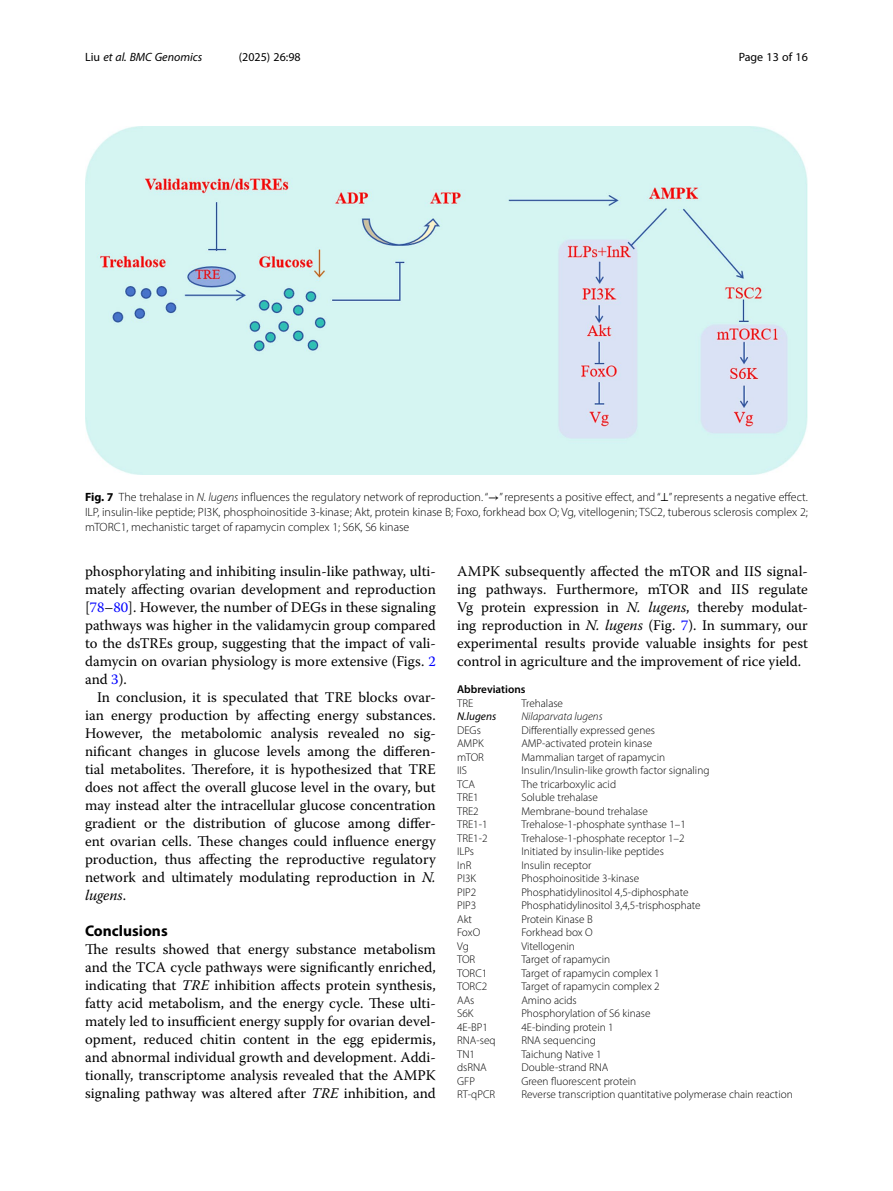
<style>
.page{position:relative;width:893px;height:1191px;background:#fff}
.page>*{position:absolute;margin:0;border:0;box-sizing:border-box;transform-origin:0 0}
.Head_1{font:700 15.45px "Myriad Pro";color:#000}
.Body_Text_Indent{font:14.7px/18px "Warnock Pro";color:#000;text-align:justify}
.Body_Text{font:14.7px/18px "Warnock Pro";color:#000;text-align:justify}
.Figure_Caption{font:300 12px/15px "Myriad Pro";color:#000;text-align:justify}
.t1{font:12px "Myriad Pro";color:#000}
.t2{font:italic 12px "Myriad Pro";color:#000}
.Abbreviation_Para_1{font:300 11.25px "Myriad Pro";color:#000}
.Abbreviation_Para_1-2{font:italic 300 11.25px "Myriad Pro";color:#000}
.Abbrevation_Heading{font:600 11.25px "Myriad Pro";color:#000}
.Abbreviation_Para_1-3{font:italic 11.25px "Myriad Pro";color:#000}
.s1{font-style:normal}
.s2{font-weight:700}
.s3{font-style:italic}
.s4{font-family:"STIX";font-weight:400}
.s5{color:#00f}
</style>
<div class="page">
<img style="left:85px;top:126px;width:723px;height:348px">
<p class="t2" style="left:85px;top:50px;width:119px"><span class="s1">Liu</span> et al. BMC Genomics</p>
<p class="t1" style="left:239px;top:50px;width:63px">(2025) 26:98</p>
<p class="t1" style="left:739px;top:50px;width:71px">Page 13 of 16</p>
<p class="Figure_Caption" style="left:85px;top:490px;width:724px"><span class="s2">Fig. 7</span> The trehalase in <span class="s3">N. lugens</span> influences the regulatory network of reproduction. “<span class="s4">→</span>” represents a positive effect, and “<span class="s4">⊥</span>” represents a negative effect.<br>ILP, insulin-like peptide; PI3K, phosphoinositide 3-kinase; Akt, protein kinase B; Foxo, forkhead box O; Vg, vitellogenin; TSC2, tuberous sclerosis complex 2; mTORC1, mechanistic target of rapamycin complex 1; S6K, S6 kinase</p>
<p class="Body_Text_Indent" style="left:85px;top:562px;width:352px">phosphorylating and inhibiting insulin-like pathway, ulti&shy;mately affecting ovarian development and reproduction [<span class="s5">78</span>–<span class="s5">80</span>]. However, the number of DEGs in these signaling pathways was higher in the validamycin group compared to the dsTREs group, suggesting that the impact of vali&shy;damycin on ovarian physiology is more extensive (Figs. <span class="s5">2 </span>and <span class="s5">3</span>).</p>
<p class="Body_Text_Indent" style="left:85px;top:688px;width:352px;text-indent:12px">In conclusion, it is speculated that TRE blocks ovar&shy;ian energy production by affecting energy substances.<br>However, the metabolomic analysis revealed no sig&shy;nificant changes in glucose levels among the differen&shy;tial metabolites. Therefore, it is hypothesized that TRE does not affect the overall glucose level in the ovary, but may instead alter the intracellular glucose concentration gradient or the distribution of glucose among differ&shy;ent ovarian cells. These changes could influence energy production, thus affecting the reproductive regulatory network and ultimately modulating reproduction in <span class="s3">N. lugens</span>.</p>
<p class="Head_1" style="left:85px;top:921px;width:84px">Conclusions</p>
<p class="Body_Text" style="left:85px;top:940px;width:352px">The results showed that energy substance metabolism and the TCA cycle pathways were significantly enriched, indicating that <span class="s3">TRE</span> inhibition affects protein synthesis, fatty acid metabolism, and the energy cycle. These ulti&shy;mately led to insufficient energy supply for ovarian devel&shy;opment, reduced chitin content in the egg epidermis, and abnormal individual growth and development. Addi&shy;tionally, transcriptome analysis revealed that the AMPK signaling pathway was altered after <span class="s3">TRE</span> inhibition, and</p>
<p class="Body_Text" style="left:457px;top:562px;width:352px">AMPK subsequently affected the mTOR and IIS signal&shy;ing pathways. Furthermore, mTOR and IIS regulate Vg protein expression in <span class="s3">N. lugens</span>, thereby modulat&shy;ing reproduction in <span class="s3">N. lugens</span> (Fig. <span class="s5">7</span>). In summary, our experimental results provide valuable insights for pest control in agriculture and the improvement of rice yield.</p>
<p class="Abbrevation_Heading" style="left:457px;top:682px;width:70px">Abbreviations</p>
<p class="Abbreviation_Para_1" style="left:457px;top:696px;width:18px">TRE</p>
<p class="Abbreviation_Para_1" style="left:521px;top:696px;width:43px">Trehalase</p>
<p class="Abbreviation_Para_1-3" style="left:457px;top:709px;width:41px">N.lugens</p>
<p class="Abbreviation_Para_1-2" style="left:521px;top:710px;width:83px">Nilaparvata lugens</p>
<p class="Abbreviation_Para_1" style="left:457px;top:723px;width:25px">DEGs</p>
<p class="Abbreviation_Para_1" style="left:521px;top:723px;width:135px">Differentially expressed genes</p>
<p class="Abbreviation_Para_1" style="left:457px;top:736px;width:28px">AMPK</p>
<p class="Abbreviation_Para_1" style="left:521px;top:736px;width:133px">AMP-activated protein kinase</p>
<p class="Abbreviation_Para_1" style="left:457px;top:750px;width:28px">mTOR</p>
<p class="Abbreviation_Para_1" style="left:521px;top:750px;width:145px">Mammalian target of rapamycin</p>
<p class="Abbreviation_Para_1" style="left:457px;top:763px;width:11px">IIS</p>
<p class="Abbreviation_Para_1" style="left:521px;top:763px;width:190px">Insulin/Insulin-like growth factor signaling</p>
<p class="Abbreviation_Para_1" style="left:457px;top:777px;width:19px">TCA</p>
<p class="Abbreviation_Para_1" style="left:521px;top:777px;width:96px">The tricarboxylic acid</p>
<p class="Abbreviation_Para_1" style="left:457px;top:790px;width:23px">TRE1</p>
<p class="Abbreviation_Para_1" style="left:521px;top:790px;width:78px">Soluble trehalase</p>
<p class="Abbreviation_Para_1" style="left:457px;top:804px;width:23px">TRE2</p>
<p class="Abbreviation_Para_1" style="left:521px;top:804px;width:128px">Membrane-bound trehalase</p>
<p class="Abbreviation_Para_1" style="left:457px;top:817px;width:32px">TRE1-1</p>
<p class="Abbreviation_Para_1" style="left:521px;top:817px;width:166px">Trehalose-1-phosphate synthase 1–1</p>
<p class="Abbreviation_Para_1" style="left:457px;top:831px;width:32px">TRE1-2</p>
<p class="Abbreviation_Para_1" style="left:521px;top:831px;width:165px">Trehalose-1-phosphate receptor 1–2</p>
<p class="Abbreviation_Para_1" style="left:457px;top:844px;width:19px">ILPs</p>
<p class="Abbreviation_Para_1" style="left:521px;top:844px;width:144px">Initiated by insulin-like peptides</p>
<p class="Abbreviation_Para_1" style="left:457px;top:858px;width:16px">InR</p>
<p class="Abbreviation_Para_1" style="left:521px;top:858px;width:72px">Insulin receptor</p>
<p class="Abbreviation_Para_1" style="left:457px;top:871px;width:21px">PI3K</p>
<p class="Abbreviation_Para_1" style="left:521px;top:871px;width:119px">Phosphoinositide 3-kinase</p>
<p class="Abbreviation_Para_1" style="left:457px;top:885px;width:21px">PIP2</p>
<p class="Abbreviation_Para_1" style="left:521px;top:885px;width:169px">Phosphatidylinositol 4,5-diphosphate</p>
<p class="Abbreviation_Para_1" style="left:457px;top:898px;width:21px">PIP3</p>
<p class="Abbreviation_Para_1" style="left:521px;top:898px;width:181px">Phosphatidylinositol 3,4,5-trisphosphate</p>
<p class="Abbreviation_Para_1" style="left:457px;top:912px;width:16px">Akt</p>
<p class="Abbreviation_Para_1" style="left:521px;top:912px;width:73px">Protein Kinase B</p>
<p class="Abbreviation_Para_1" style="left:457px;top:925px;width:25px">FoxO</p>
<p class="Abbreviation_Para_1" style="left:521px;top:925px;width:73px">Forkhead box O</p>
<p class="Abbreviation_Para_1" style="left:457px;top:939px;width:13px">Vg</p>
<p class="Abbreviation_Para_1" style="left:521px;top:939px;width:55px">Vitellogenin</p>
<p class="Abbreviation_Para_1" style="left:457px;top:952px;width:20px">TOR</p>
<p class="Abbreviation_Para_1" style="left:521px;top:952px;width:90px">Target of rapamycin</p>
<p class="Abbreviation_Para_1" style="left:457px;top:966px;width:32px">TORC1</p>
<p class="Abbreviation_Para_1" style="left:521px;top:966px;width:140px">Target of rapamycin complex 1</p>
<p class="Abbreviation_Para_1" style="left:457px;top:979px;width:32px">TORC2</p>
<p class="Abbreviation_Para_1" style="left:521px;top:979px;width:140px">Target of rapamycin complex 2</p>
<p class="Abbreviation_Para_1" style="left:457px;top:993px;width:19px">AAs</p>
<p class="Abbreviation_Para_1" style="left:521px;top:993px;width:57px">Amino acids</p>
<p class="Abbreviation_Para_1" style="left:457px;top:1006px;width:18px">S6K</p>
<p class="Abbreviation_Para_1" style="left:521px;top:1006px;width:131px">Phosphorylation of S6 kinase</p>
<p class="Abbreviation_Para_1" style="left:457px;top:1020px;width:32px">4E-BP1</p>
<p class="Abbreviation_Para_1" style="left:521px;top:1020px;width:94px">4E-binding protein 1</p>
<p class="Abbreviation_Para_1" style="left:457px;top:1033px;width:40px">RNA-seq</p>
<p class="Abbreviation_Para_1" style="left:521px;top:1033px;width:76px">RNA sequencing</p>
<p class="Abbreviation_Para_1" style="left:457px;top:1047px;width:19px">TN1</p>
<p class="Abbreviation_Para_1" style="left:521px;top:1047px;width:82px">Taichung Native 1</p>
<p class="Abbreviation_Para_1" style="left:457px;top:1060px;width:31px">dsRNA</p>
<p class="Abbreviation_Para_1" style="left:521px;top:1060px;width:89px">Double-strand RNA</p>
<p class="Abbreviation_Para_1" style="left:457px;top:1074px;width:19px">GFP</p>
<p class="Abbreviation_Para_1" style="left:521px;top:1074px;width:116px">Green fluorescent protein</p>
<p class="Abbreviation_Para_1" style="left:457px;top:1087px;width:39px">RT-qPCR</p>
<p class="Abbreviation_Para_1" style="left:521px;top:1087px;width:273px">Reverse transcription quantitative polymerase chain reaction</p>
</div>
